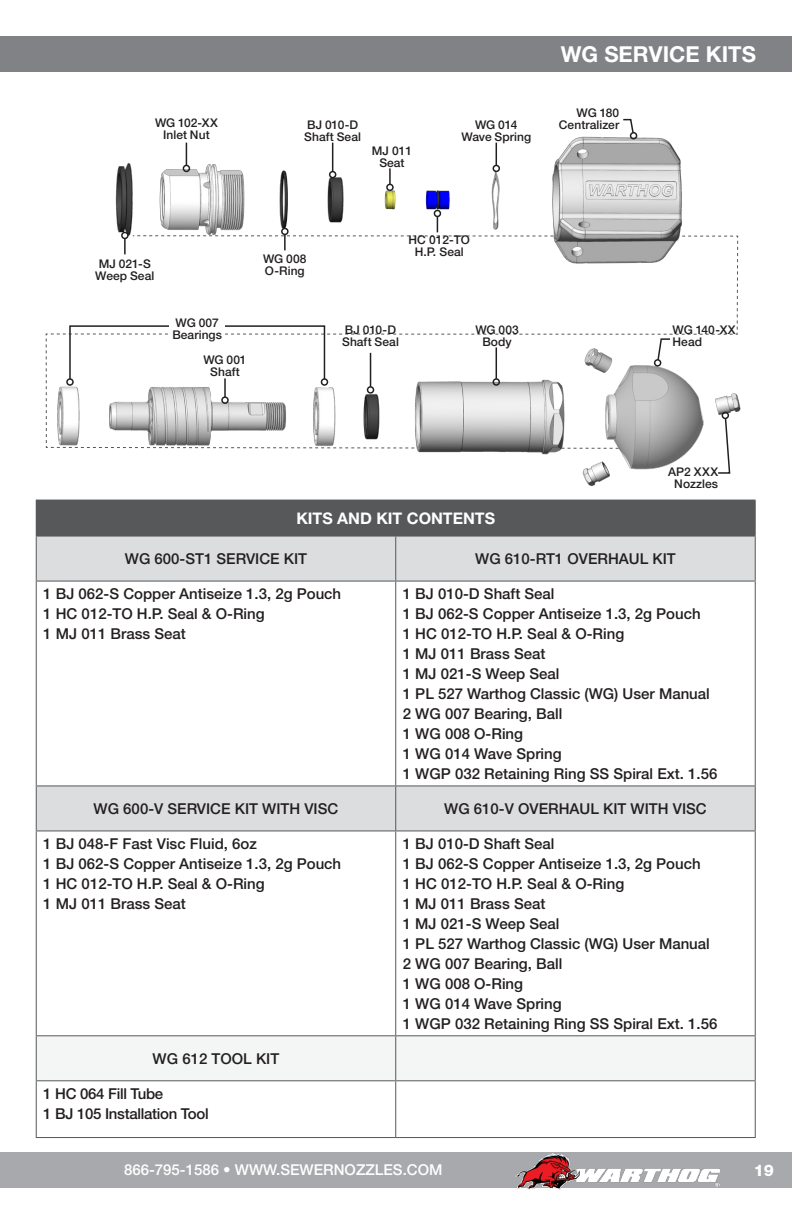
<style>
.page{position:relative;width:792px;height:1224px;background:#fff}
.page>*{position:absolute;margin:0;border:0;box-sizing:border-box;transform-origin:0 0}
.t1{font:700 22px "Helvetica Neue LT Std";color:#fff}
.t2{font:700 16px "Helvetica Neue LT Std";color:#fff}
.t3{font:800 16px "Helvetica Neue LT Std";color:#fff}
.t4{font:500 15px "Helvetica Neue LT Std";color:#231f20}
.t5{font:500 15px "Helvetica Neue LT Std";letter-spacing:-.02em;color:#231f20}
.t6{font:500 15px "Helvetica Neue LT Std";color:#fff}
.Body_Copy_no_indent{font:500 12px/12px "Helvetica Neue LT Std";letter-spacing:.005em;color:#231f20}
.Pointer_Text{font:500 12px "Helvetica Neue LT Std";color:#231f20}
</style>
<div class="page">
<div style="left:0;top:1152px;width:792px;height:36px;background:#a8a9ad"></div>
<img style="left:515px;top:1154px;width:205px;height:35px">
<div style="left:0;top:36px;width:792px;height:36px;background:#808285"></div>
<div style="left:36px;top:500px;width:719px;height:36px;background:#57585a"></div>
<svg style="left:37px;top:537px;width:718px;height:293px"></svg>
<div style="left:37px;top:1036px;width:718px;height:44px;background:#f4f5f5"></div>
<hr style="left:396px;top:500px;width:360px;height:1px;background:#57585a">
<hr style="left:755px;top:501px;width:1px;height:35px;background:#57585a">
<hr style="left:36px;top:536px;width:360px;height:1px;background:#57585a">
<hr style="left:396px;top:536px;width:360px;height:1px;background:#57585a">
<hr style="left:36px;top:537px;width:1px;height:44px;background:#57585a">
<hr style="left:395px;top:537px;width:1px;height:44px;background:#57585a">
<hr style="left:755px;top:537px;width:1px;height:44px;background:#57585a">
<hr style="left:36px;top:581px;width:360px;height:1px;background:#57585a">
<hr style="left:36px;top:582px;width:1px;height:203px;background:#57585a">
<hr style="left:396px;top:581px;width:360px;height:1px;background:#57585a">
<hr style="left:395px;top:582px;width:1px;height:203px;background:#57585a">
<hr style="left:755px;top:582px;width:1px;height:203px;background:#57585a">
<hr style="left:36px;top:785px;width:360px;height:1px;background:#57585a">
<hr style="left:36px;top:786px;width:1px;height:44px;background:#57585a">
<hr style="left:396px;top:785px;width:360px;height:1px;background:#57585a">
<hr style="left:395px;top:786px;width:1px;height:44px;background:#57585a">
<hr style="left:755px;top:786px;width:1px;height:44px;background:#57585a">
<hr style="left:36px;top:830px;width:360px;height:1px;background:#57585a">
<hr style="left:36px;top:831px;width:1px;height:204px;background:#57585a">
<hr style="left:396px;top:830px;width:360px;height:1px;background:#57585a">
<hr style="left:395px;top:831px;width:1px;height:204px;background:#57585a">
<hr style="left:755px;top:831px;width:1px;height:204px;background:#57585a">
<hr style="left:36px;top:1035px;width:360px;height:1px;background:#57585a">
<hr style="left:36px;top:1036px;width:1px;height:44px;background:#57585a">
<hr style="left:396px;top:1035px;width:360px;height:1px;background:#57585a">
<hr style="left:395px;top:1036px;width:1px;height:44px;background:#57585a">
<hr style="left:755px;top:1036px;width:1px;height:44px;background:#57585a">
<hr style="left:36px;top:1080px;width:360px;height:1px;background:#57585a">
<hr style="left:36px;top:1081px;width:1px;height:56px;background:#57585a">
<hr style="left:396px;top:1080px;width:360px;height:1px;background:#57585a">
<hr style="left:395px;top:1081px;width:1px;height:56px;background:#57585a">
<hr style="left:755px;top:1081px;width:1px;height:56px;background:#57585a">
<hr style="left:36px;top:1137px;width:360px;height:1px;background:#57585a">
<hr style="left:396px;top:1137px;width:360px;height:1px;background:#57585a">
<img style="left:45px;top:132px;width:696px;height:354px">
<svg style="left:622px;top:118px;width:12px;height:17px"></svg>
<div style="left:630px;top:132px;width:7px;height:7px;border:2px solid #231f20;border-radius:50%"></div>
<svg style="left:389px;top:168px;width:2px;height:16px"></svg>
<div style="left:386px;top:184px;width:8px;height:7px;border:2px solid #231f20;border-radius:50%"></div>
<div style="left:434px;top:210px;width:7px;height:7px;border:2px solid #231f20;border-radius:50%"></div>
<svg style="left:332px;top:143px;width:1px;height:28px"></svg>
<div style="left:329px;top:171px;width:7px;height:7px;border:2px solid #231f20;border-radius:50%"></div>
<svg style="left:186px;top:143px;width:1px;height:22px"></svg>
<div style="left:183px;top:165px;width:7px;height:7px;border:2px solid #231f20;border-radius:50%"></div>
<svg style="left:496px;top:143px;width:1px;height:22px"></svg>
<div style="left:493px;top:165px;width:7px;height:7px;border:2px solid #231f20;border-radius:50%"></div>
<svg style="left:46px;top:216px;width:692px;height:258px"></svg>
<div style="left:722px;top:412px;width:7px;height:7px;border:2px solid #231f20;border-radius:50%"></div>
<p class="Body_Copy_no_indent" style="left:155px;top:117px;width:64px">WG 102-XX</p>
<p class="Body_Copy_no_indent" style="left:163px;top:129px;width:48px">Inlet Nut</p>
<p class="Body_Copy_no_indent" style="left:304px;top:118px;width:58px">BJ 010-D<br>Shaft Seal</p>
<p class="Pointer_Text" style="left:372px;top:144px;width:42px">MJ 011</p>
<p class="Pointer_Text" style="left:379px;top:156px;width:27px">Seat</p>
<p class="Body_Copy_no_indent" style="left:475px;top:118px;width:44px">WG 014</p>
<p class="Body_Copy_no_indent" style="left:461px;top:130px;width:71px">Wave Spring</p>
<p class="Body_Copy_no_indent" style="left:99px;top:258px;width:54px">MJ 021-S</p>
<p class="Body_Copy_no_indent" style="left:95px;top:270px;width:61px">Weep Seal</p>
<p class="Body_Copy_no_indent" style="left:172px;top:316px;width:51px">WG 007<br>Bearings</p>
<p class="Body_Copy_no_indent" style="left:203px;top:354px;width:45px;text-align:center">WG 001<br>Shaft</p>
<p class="Body_Copy_no_indent" style="left:263px;top:252px;width:45px">WG 008</p>
<p class="Body_Copy_no_indent" style="left:265px;top:264px;width:41px">O-Ring</p>
<p class="Pointer_Text" style="left:409px;top:233px;width:63px">HC 012-TO</p>
<p class="Pointer_Text" style="left:415px;top:245px;width:50px">H.P. Seal</p>
<p class="Body_Copy_no_indent" style="left:342px;top:324px;width:58px">BJ 010-D<br>Shaft Seal</p>
<p class="Body_Copy_no_indent" style="left:475px;top:324px;width:45px">WG 003</p>
<p class="Body_Copy_no_indent" style="left:482px;top:336px;width:31px">Body</p>
<p class="t1" style="left:561px;top:40px;width:197px">WG SERVICE KITS</p>
<p class="Body_Copy_no_indent" style="left:559px;top:106px;width:62px;text-align:right">WG 180<br>Centralizer</p>
<p class="Body_Copy_no_indent" style="left:673px;top:324px;width:65px">WG 140-XX</p>
<p class="Body_Copy_no_indent" style="left:673px;top:336px;width:31px">Head</p>
<p class="Body_Copy_no_indent" style="left:668px;top:466px;width:52px">AP2 XXX</p>
<p class="Body_Copy_no_indent" style="left:674px;top:478px;width:45px">Nozzles</p>
<p class="t2" style="left:296px;top:508px;width:200px">KITS AND KIT CONTENTS</p>
<p class="t4" style="left:125px;top:550px;width:184px">WG 600-ST1 SERVICE KIT</p>
<p class="t4" style="left:475px;top:550px;width:202px">WG 610-RT1 OVERHAUL KIT</p>
<p class="t4" style="left:43px;top:585px;width:299px">1 BJ 062-S Copper Antiseize 1.3, 2g Pouch</p>
<p class="t4" style="left:43px;top:605px;width:223px">1 HC 012-TO H.P. Seal &amp; O-Ring</p>
<p class="t4" style="left:43px;top:625px;width:144px">1 MJ 011 Brass Seat</p>
<p class="t4" style="left:403px;top:585px;width:153px">1 BJ 010-D Shaft Seal</p>
<p class="t4" style="left:403px;top:605px;width:299px">1 BJ 062-S Copper Antiseize 1.3, 2g Pouch</p>
<p class="t4" style="left:403px;top:625px;width:223px">1 HC 012-TO H.P. Seal &amp; O-Ring</p>
<p class="t4" style="left:403px;top:645px;width:144px">1 MJ 011 Brass Seat</p>
<p class="t4" style="left:403px;top:665px;width:158px">1 MJ 021-S Weep Seal</p>
<p class="t4" style="left:403px;top:685px;width:309px">1 PL 527 Warthog Classic (WG) User Manual</p>
<p class="t4" style="left:403px;top:705px;width:161px">2 WG 007 Bearing, Ball</p>
<p class="t4" style="left:403px;top:725px;width:122px">1 WG 008 O-Ring</p>
<p class="t4" style="left:403px;top:745px;width:160px">1 WG 014 Wave Spring</p>
<p class="t4" style="left:403px;top:765px;width:316px">1 WGP 032 Retaining Ring SS Spiral Ext. 1.56</p>
<p class="t4" style="left:94px;top:800px;width:246px">WG 600-V SERVICE KIT WITH VISC</p>
<p class="t4" style="left:444px;top:800px;width:264px">WG 610-V OVERHAUL KIT WITH VISC</p>
<p class="t4" style="left:43px;top:834px;width:215px">1 BJ 048-F Fast Visc Fluid, 6oz</p>
<p class="t4" style="left:43px;top:854px;width:299px">1 BJ 062-S Copper Antiseize 1.3, 2g Pouch</p>
<p class="t4" style="left:43px;top:874px;width:223px">1 HC 012-TO H.P. Seal &amp; O-Ring</p>
<p class="t4" style="left:43px;top:894px;width:144px">1 MJ 011 Brass Seat</p>
<p class="t4" style="left:403px;top:834px;width:153px">1 BJ 010-D Shaft Seal</p>
<p class="t4" style="left:403px;top:854px;width:299px">1 BJ 062-S Copper Antiseize 1.3, 2g Pouch</p>
<p class="t4" style="left:403px;top:874px;width:223px">1 HC 012-TO H.P. Seal &amp; O-Ring</p>
<p class="t4" style="left:403px;top:894px;width:144px">1 MJ 011 Brass Seat</p>
<p class="t4" style="left:403px;top:914px;width:158px">1 MJ 021-S Weep Seal</p>
<p class="t4" style="left:403px;top:934px;width:309px">1 PL 527 Warthog Classic (WG) User Manual</p>
<p class="t4" style="left:403px;top:954px;width:161px">2 WG 007 Bearing, Ball</p>
<p class="t4" style="left:403px;top:974px;width:122px">1 WG 008 O-Ring</p>
<p class="t4" style="left:403px;top:994px;width:160px">1 WG 014 Wave Spring</p>
<p class="t4" style="left:403px;top:1014px;width:316px">1 WGP 032 Retaining Ring SS Spiral Ext. 1.56</p>
<p class="t4" style="left:153px;top:1049px;width:128px">WG 612 TOOL KIT</p>
<p class="t5" style="left:43px;top:1084px;width:121px">1 HC 064 Fill Tube</p>
<p class="t5" style="left:43px;top:1104px;width:167px">1 BJ 105 Installation Tool</p>
<p class="t6" style="left:124px;top:1161px;width:320px">866-795-1586 • WWW.SEWERNOZZLES.COM</p>
<p class="t3" style="left:754px;top:1160px;width:22px">19</p>
</div>
